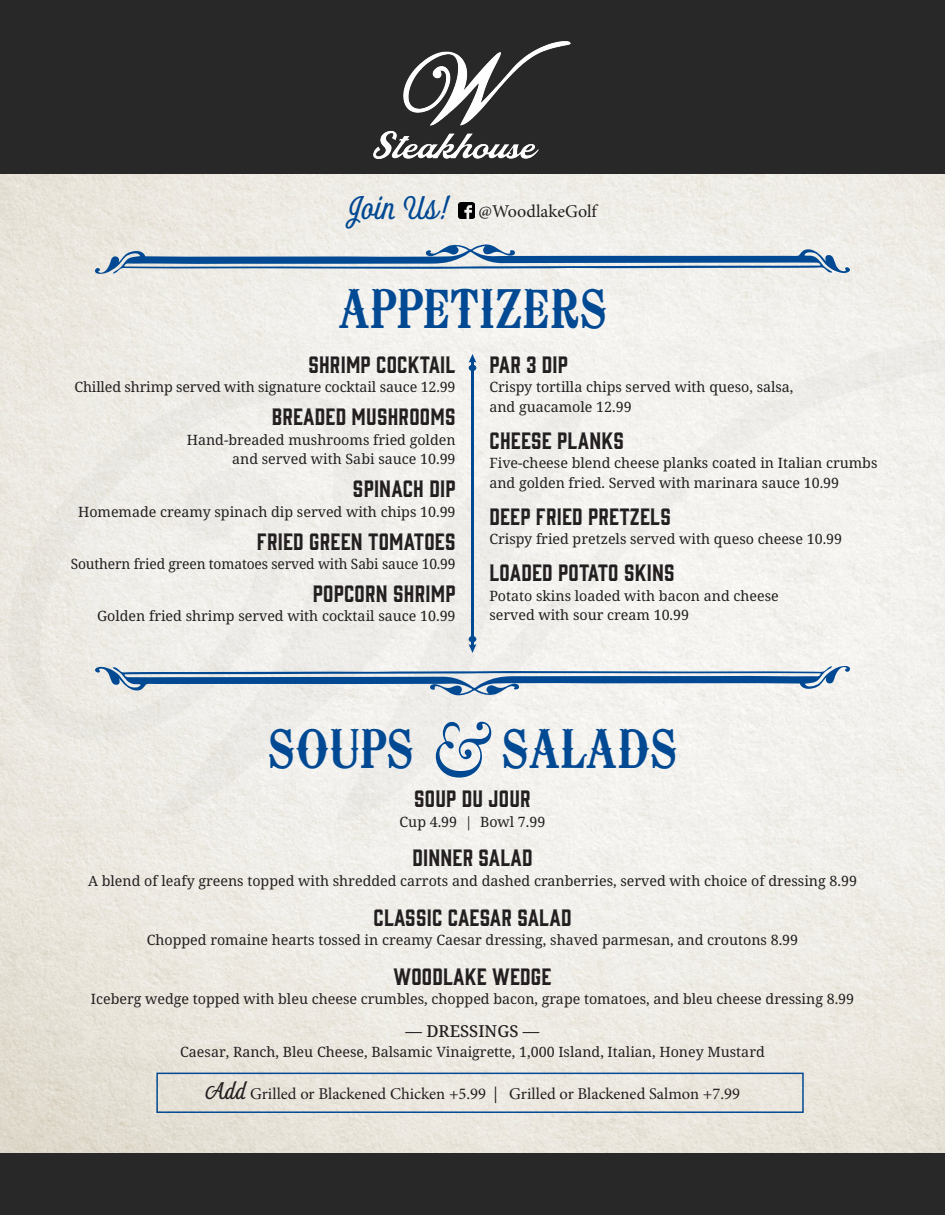
<style>
.page{position:relative;width:945px;height:1215px;background:#fff}
.page>*{position:absolute;margin:0;border:0;box-sizing:border-box;transform-origin:0 0}
.t1{font:48.3px "Oklahoma";color:#014993;scale:.87 1}
.t2{font:33px "Look Script";color:#014993}
.t3{font:21.75px "Gin";letter-spacing:.01em;color:#231f20}
.t4{font:18px "Minion Pro";letter-spacing:.005em;color:#231f20}
.t5{font:16.5px "Minion Pro";color:#231f20}
.t6{font:500 16.5px "Noto Serif";color:#231f20}
.t7{font:14.25px/19.5px "Noto Serif";color:#231f20}
.s1{font-family:"Bell MT Italic";font-size:82.8px}
.s2{font-family:"Look Script";font-size:24px}
</style>
<div class="page">
<img style="left:0;top:173px;width:945px;height:981px">
<img style="left:0;top:338px;width:945px;height:496px">
<div style="left:0;top:0;width:945px;height:173px;background:#292829"></div>
<svg style="left:95px;top:244px;width:755px;height:31px;background:#a9bdcf"></svg>
<svg style="left:95px;top:665px;width:755px;height:31px"></svg>
<hr style="left:471px;top:357px;width:3px;height:292px;background:#014993">
<svg style="left:469px;top:644px;width:7px;height:9px"></svg>
<svg style="left:469px;top:354px;width:7px;height:9px"></svg>
<div style="left:469px;top:636px;width:7px;height:6px;background:#014993;border-radius:50%"></div>
<div style="left:469px;top:365px;width:7px;height:6px;background:#014993;border-radius:50%"></div>
<div style="left:0;top:1154px;width:945px;height:61px;background:#292829"></div>
<img style="left:374px;top:41px;width:197px;height:117px">
<div style="left:156px;top:1073px;width:648px;height:40px;border:2px solid #014993"></div>
<img style="left:458px;top:203px;width:16px;height:16px">
<p class="t2" style="left:348px;top:187px;width:102px">Join Us!</p>
<p class="t4" style="left:478px;top:200px;width:120px">@WoodlakeGolf</p>
<p class="t1" style="left:338px;top:278px;width:310px">APPETIZERS</p>
<p class="t3" style="left:308px;top:350px;width:149px">SHRIMP COCKTAIL</p>
<p class="t7" style="left:74px;top:378px;width:383px">Chilled shrimp served with signature cocktail sauce 12.99</p>
<p class="t3" style="left:272px;top:402px;width:185px">BREADED MUSHROOMS</p>
<p class="t7" style="left:187px;top:430px;width:270px;text-align:right">Hand-breaded mushrooms fried golden and served with Sabi sauce 10.99</p>
<p class="t3" style="left:353px;top:474px;width:104px">SPINACH DIP</p>
<p class="t7" style="left:78px;top:502px;width:379px">Homemade creamy spinach dip served with chips 10.99</p>
<p class="t3" style="left:257px;top:526px;width:200px">FRIED GREEN TOMATOES</p>
<p class="t7" style="left:71px;top:555px;width:386px">Southern fried green tomatoes served with Sabi sauce 10.99</p>
<p class="t3" style="left:313px;top:579px;width:144px">POPCORN SHRIMP</p>
<p class="t7" style="left:97px;top:607px;width:360px">Golden fried shrimp served with cocktail sauce 10.99</p>
<p class="t3" style="left:489px;top:350px;width:80px">PAR 3 DIP</p>
<p class="t7" style="left:489px;top:378px;width:306px">Crispy tortilla chips served with queso, salsa, and guacamole 12.99</p>
<p class="t3" style="left:489px;top:426px;width:136px">CHEESE PLANKS</p>
<p class="t7" style="left:489px;top:454px;width:390px">Five-cheese blend cheese planks coated in Italian crumbs and golden fried. Served with marinara sauce 10.99</p>
<p class="t3" style="left:489px;top:501px;width:183px">DEEP FRIED PRETZELS</p>
<p class="t7" style="left:489px;top:530px;width:354px">Crispy fried pretzels served with queso cheese 10.99</p>
<p class="t3" style="left:489px;top:558px;width:187px">LOADED POTATO SKINS</p>
<p class="t7" style="left:489px;top:586px;width:291px">Potato skins loaded with bacon and cheese served with sour cream 10.99</p>
<p class="t1" style="left:268px;top:717px;width:473px">SOUPS <span class="s1">&amp;</span> SALADS</p>
<p class="t3" style="left:414px;top:784px;width:118px">SOUP DU JOUR</p>
<p class="t7" style="left:400px;top:812px;width:147px">Cup 4.99 | Bowl 7.99</p>
<p class="t3" style="left:412px;top:843px;width:122px">DINNER SALAD</p>
<p class="t7" style="left:88px;top:872px;width:770px">A blend of leafy greens topped with shredded carrots and dashed cranberries, served with choice of dressing 8.99</p>
<p class="t3" style="left:373px;top:902px;width:200px">CLASSIC CAESAR SALAD</p>
<p class="t7" style="left:147px;top:931px;width:653px">Chopped romaine hearts tossed in creamy Caesar dressing, shaved parmesan, and croutons 8.99</p>
<p class="t3" style="left:393px;top:961px;width:160px">WOODLAKE WEDGE</p>
<p class="t7" style="left:91px;top:990px;width:765px">Iceberg wedge topped with bleu cheese crumbles, chopped bacon, grape tomatoes, and bleu cheese dressing 8.99</p>
<p class="t6" style="left:406px;top:1020px;width:135px">— DRESSINGS —</p>
<p class="t7" style="left:180px;top:1042px;width:586px">Caesar, Ranch, Bleu Cheese, Balsamic Vinaigrette, 1,000 Island, Italian, Honey Mustard</p>
<p class="t5" style="left:205px;top:1083px;width:536px"><span class="s2">Add</span> Grilled or Blackened Chicken +5.99 | Grilled or Blackened Salmon +7.99</p>
</div>
